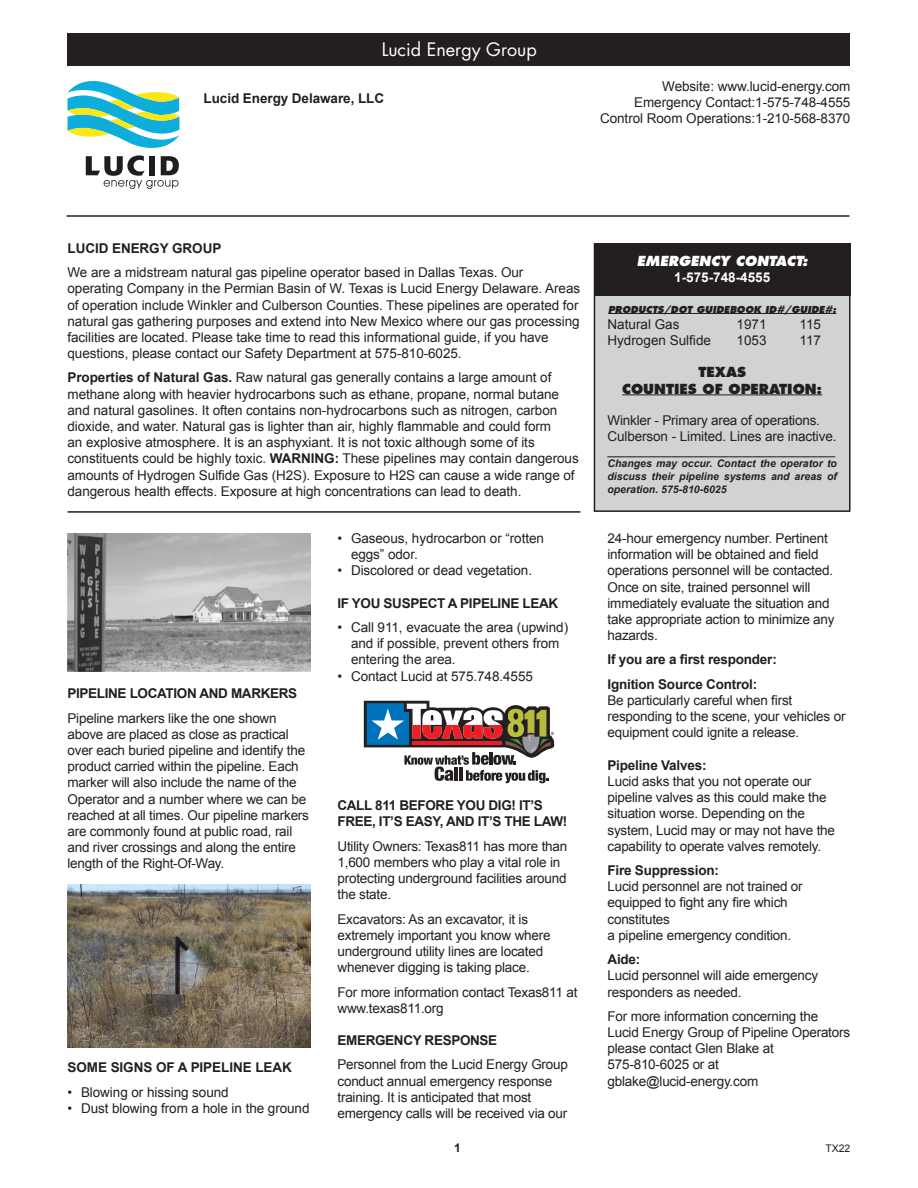
<style>
.page{position:relative;width:918px;height:1188px;background:#fff}
.page>*{position:absolute;margin:0;border:0;box-sizing:border-box;transform-origin:0 0}
.t1{font:18px "Futura";color:#fff}
.t2{font:13.5px/16.2px "Arial";letter-spacing:-.015em;color:#231f20}
.t3{font:700 13.5px "Arial";letter-spacing:-.015em;color:#231f20}
.t4{font:800 13.5px "Futura";color:#231f20}
.t5{font:italic 800 13.5px "Futura";color:#fff}
.t6{font:700 13.5px "Arial";color:#fff}
.t7{font:700 12px "Arial";color:#231f20}
.t8{font:italic 700 10.5px/12.6px "Arial";color:#231f20;text-align:justify}
.t9{font:10.5px "Arial";color:#231f20}
.t10{font:italic 800 9.3px "Futura";color:#231f20}
.s1{font-weight:700}
</style>
<div class="page">
<hr style="left:67px;top:215px;width:783px;height:2px;background:#231f20">
<div style="left:68px;top:34px;width:782px;height:32px;background:#231f20"></div>
<div style="left:594px;top:244px;width:256px;height:267px;background:#d1d2d4"></div>
<div style="left:594px;top:243px;width:256px;height:269px;border:2px solid #231f20"></div>
<div style="left:594px;top:244px;width:256px;height:52px;background:#231f20"></div>
<hr style="left:608px;top:313px;width:228px;height:1px;background:#231f20">
<hr style="left:622px;top:395px;width:200px;height:1px;background:#231f20">
<hr style="left:68px;top:511px;width:512px;height:2px;background:#231f20">
<img style="left:68px;top:533px;width:242px;height:139px">
<img style="left:68px;top:885px;width:242px;height:162px">
<svg style="left:68px;top:81px;width:111px;height:108px"></svg>
<svg style="left:364px;top:701px;width:190px;height:82px"></svg>
<p class="t1" style="left:382px;top:38px;width:157px">Lucid Energy Group</p>
<p class="t3" style="left:204px;top:89px;width:182px">Lucid Energy Delaware, LLC</p>
<p class="t2" style="left:662px;top:78px;width:190px">Website: www.lucid-energy.com</p>
<p class="t2" style="left:634px;top:94px;width:218px">Emergency Contact:1-575-748-4555</p>
<p class="t2" style="left:600px;top:111px;width:252px">Control Room Operations:1-210-568-8370</p>
<p class="t3" style="left:68px;top:239px;width:155px">LUCID ENERGY GROUP</p>
<p class="t2" style="left:68px;top:264px;width:514px">We are a midstream natural gas pipeline operator based in Dallas Texas. Our operating Company in the Permian Basin of W. Texas is Lucid Energy Delaware. Areas of operation include Winkler and Culberson Counties. These pipelines are operated for natural gas gathering purposes and extend into New Mexico where our gas processing facilities are located. Please take time to read this informational guide, if you have questions, please contact our Safety Department at 575-810-6025.</p>
<p class="t2" style="left:68px;top:370px;width:513px"><span class="s1">Properties of Natural Gas.</span> Raw natural gas generally contains a large amount of methane along with heavier hydrocarbons such as ethane, propane, normal butane and natural gasolines. It often contains non-hydrocarbons such as nitrogen, carbon dioxide, and water. Natural gas is lighter than air, highly flammable and could form<br>an explosive atmosphere. It is an asphyxiant. It is not toxic although some of its constituents could be highly toxic. <span class="s1">WARNING:</span> These pipelines may contain dangerous amounts of Hydrogen Sulfide Gas (H2S). Exposure to H2S can cause a wide range of dangerous health effects. Exposure at high concentrations can lead to death.</p>
<p class="t3" style="left:68px;top:685px;width:231px">PIPELINE LOCATION AND MARKERS</p>
<p class="t2" style="left:68px;top:710px;width:243px">Pipeline markers like the one shown above are placed as close as practical over each buried pipeline and identify the product carried within the pipeline. Each marker will also include the name of the Operator and a number where we can be reached at all times. Our pipeline markers are commonly found at public road, rail and river crossings and along the entire length of the Right-Of-Way.</p>
<p class="t3" style="left:68px;top:1059px;width:226px">SOME SIGNS OF A PIPELINE LEAK</p>
<p class="t2" style="left:68px;top:1084px;width:163px">• Blowing or hissing sound</p>
<p class="t2" style="left:68px;top:1100px;width:244px">• Dust blowing from a hole in the ground</p>
<p class="t2" style="left:351px;top:530px;width:195px;text-indent:-14px">• Gaseous, hydrocarbon or “rotten eggs” odor.</p>
<p class="t2" style="left:338px;top:563px;width:196px">• Discolored or dead vegetation.</p>
<p class="t3" style="left:338px;top:594px;width:222px">IF YOU SUSPECT A PIPELINE LEAK</p>
<p class="t2" style="left:351px;top:619px;width:219px;text-indent:-14px">• Call 911, evacuate the area (upwind) and if possible, prevent others from entering the area.</p>
<p class="t2" style="left:338px;top:668px;width:197px">• Contact Lucid at 575.748.4555</p>
<p class="t3" style="left:338px;top:797px;width:207px">CALL 811 BEFORE YOU DIG! IT’S</p>
<p class="t3" style="left:338px;top:813px;width:231px">FREE, IT’S EASY, AND IT’S THE LAW!</p>
<p class="t2" style="left:338px;top:838px;width:231px">Utility Owners: Texas811 has more than<br>1,600 members who play a vital role in protecting underground facilities around the state.</p>
<p class="t2" style="left:338px;top:911px;width:215px">Excavators: As an excavator, it is extremely important you know where underground utility lines are located whenever digging is taking place.</p>
<p class="t2" style="left:338px;top:984px;width:241px">For more information contact Texas811 at www.texas811.org</p>
<p class="t3" style="left:338px;top:1032px;width:161px">EMERGENCY RESPONSE</p>
<p class="t2" style="left:338px;top:1057px;width:232px">Personnel from the Lucid Energy Group conduct annual emergency response training. It is anticipated that most emergency calls will be received via our</p>
<p class="t5" style="left:637px;top:252px;width:172px">EMERGENCY CONTACT:</p>
<p class="t6" style="left:674px;top:268px;width:98px">1-575-748-4555</p>
<p class="t10" style="left:608px;top:303px;width:230px">PRODUCTS/DOT GUIDEBOOK ID#/GUIDE#:</p>
<p class="t2" style="left:608px;top:316px;width:74px">Natural Gas</p>
<p class="t2" style="left:737px;top:316px;width:32px">1971</p>
<p class="t2" style="left:800px;top:316px;width:23px">115</p>
<p class="t2" style="left:608px;top:332px;width:105px">Hydrogen Sulfide</p>
<p class="t2" style="left:737px;top:332px;width:32px">1053</p>
<p class="t2" style="left:800px;top:332px;width:23px">117</p>
<p class="t4" style="left:698px;top:364px;width:49px">TEXAS</p>
<p class="t4" style="left:622px;top:380px;width:202px">COUNTIES OF OPERATION:</p>
<p class="t2" style="left:608px;top:412px;width:214px">Winkler - Primary area of operations.</p>
<p class="t2" style="left:608px;top:428px;width:231px">Culberson - Limited. Lines are inactive.</p>
<p class="t8" style="left:608px;top:445px;width:229px">_______________________________________</p>
<p class="t8" style="left:608px;top:458px;width:231px">Changes may occur. Contact the operator to discuss their pipeline systems and areas of operation. 575-810-6025</p>
<p class="t2" style="left:608px;top:530px;width:229px">24-hour emergency number. Pertinent information will be obtained and field operations personnel will be contacted.<br>Once on site, trained personnel will immediately evaluate the situation and take appropriate action to minimize any hazards.</p>
<p class="t3" style="left:608px;top:651px;width:171px">If you are a first responder:</p>
<p class="t3" style="left:608px;top:675px;width:151px">Ignition Source Control:</p>
<p class="t2" style="left:608px;top:692px;width:240px">Be particularly careful when first responding to the scene, your vehicles or equipment could ignite a release.</p>
<p class="t3" style="left:608px;top:756px;width:101px">Pipeline Valves:</p>
<p class="t2" style="left:608px;top:773px;width:229px">Lucid asks that you not operate our pipeline valves as this could make the situation worse. Depending on the system, Lucid may or may not have the capability to operate valves remotely.</p>
<p class="t3" style="left:608px;top:861px;width:113px">Fire Suppression:</p>
<p class="t2" style="left:608px;top:879px;width:197px">Lucid personnel are not trained or equipped to fight any fire which constitutes</p>
<p class="t2" style="left:608px;top:927px;width:185px">a pipeline emergency condition.</p>
<p class="t3" style="left:608px;top:951px;width:34px">Aide:</p>
<p class="t2" style="left:608px;top:968px;width:212px">Lucid personnel will aide emergency responders as needed.</p>
<p class="t2" style="left:608px;top:1008px;width:244px">For more information concerning the<br>Lucid Energy Group of Pipeline Operators please contact Glen Blake at<br>575-810-6025 or at gblake@lucid-energy.com</p>
<p class="t7" style="left:454px;top:1140px;width:8px">1</p>
<p class="t9" style="left:825px;top:1141px;width:27px">TX22</p>
</div>
